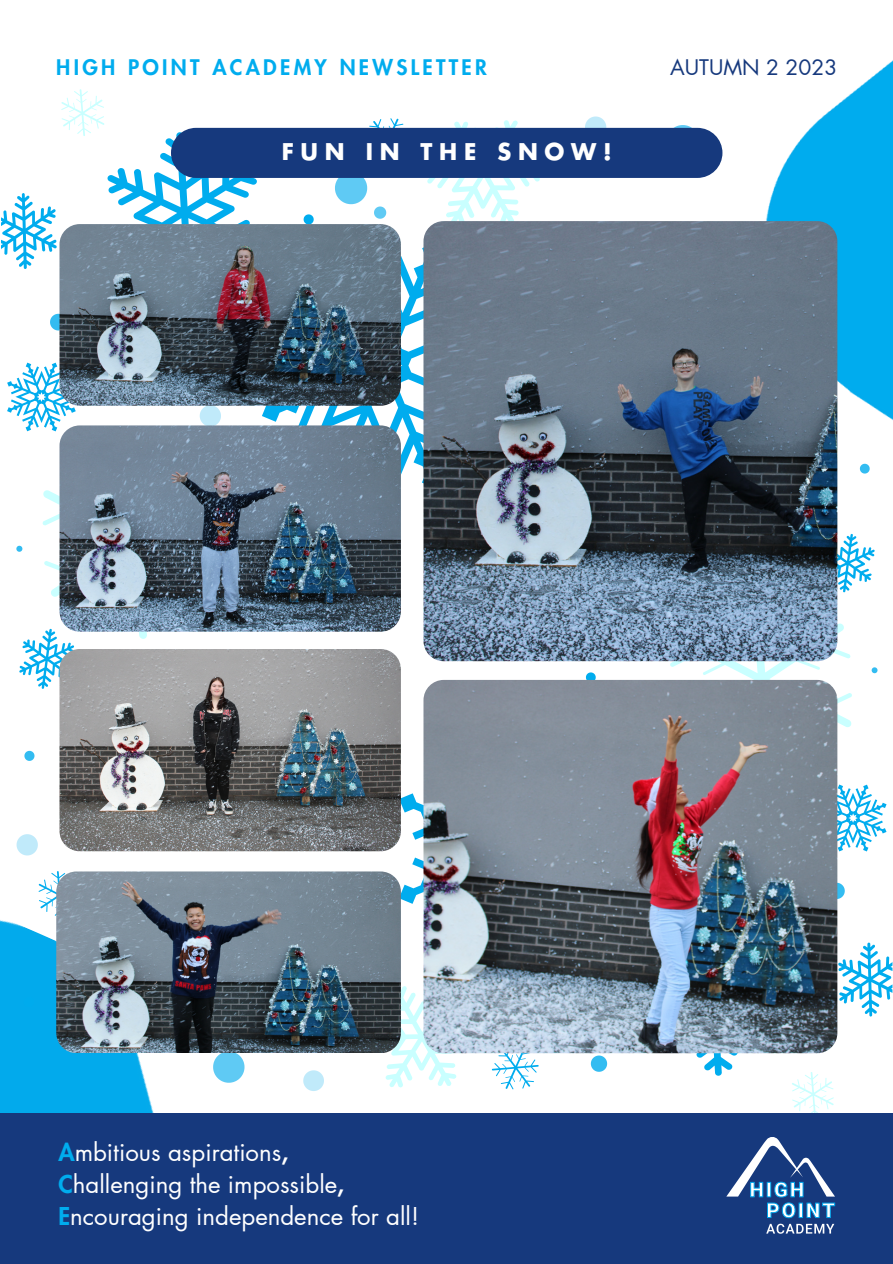
<style>
.page{position:relative;width:893px;height:1264px;background:#fff}
.page>*{position:absolute;margin:0;border:0;box-sizing:border-box;transform-origin:0 0}
.t1{font:24px/31.5px "Futura LT Pro";color:#fff}
.t2{font:700 22.5px "Futura LT Pro";letter-spacing:.295em;color:#fff}
.t3{font:800 21px "Futura LT Pro";letter-spacing:.16em;color:#00acee}
.t4{font:21px "Futura LT Pro";color:#16397d}
.s1{font-weight:800;color:#00acee}
.s2{font-weight:800}
</style>
<div class="page">
<img style="left:766px;top:61px;width:126px;height:432px">
<img style="left:0;top:840px;width:272px;height:273px">
<svg style="left:837px;top:311px;width:18px;height:45px"></svg>
<svg style="left:492px;top:1053px;width:46px;height:36px"></svg>
<svg style="left:586px;top:672px;width:9px;height:8px"></svg>
<svg style="left:859px;top:464px;width:10px;height:9px"></svg>
<svg style="left:860px;top:224px;width:10px;height:10px"></svg>
<svg style="left:303px;top:1070px;width:21px;height:21px"></svg>
<svg style="left:590px;top:1055px;width:17px;height:16px"></svg>
<svg style="left:856px;top:372px;width:21px;height:20px"></svg>
<svg style="left:213px;top:1052px;width:31px;height:30px"></svg>
<svg style="left:639px;top:919px;width:253px;height:194px"></svg>
<svg style="left:363px;top:985px;width:119px;height:102px"></svg>
<svg style="left:399px;top:729px;width:24px;height:239px"></svg>
<svg style="left:668px;top:534px;width:218px;height:365px"></svg>
<div style="left:0;top:1113px;width:892px;height:150px;background:#16397d"></div>
<svg style="left:726px;top:1137px;width:108px;height:80px"></svg>
<svg style="left:766px;top:1223px;width:68px;height:10px"></svg>
<svg style="left:39px;top:871px;width:33px;height:47px"></svg>
<svg style="left:364px;top:118px;width:48px;height:10px"></svg>
<svg style="left:303px;top:214px;width:11px;height:10px"></svg>
<svg style="left:24px;top:750px;width:10px;height:11px"></svg>
<svg style="left:24px;top:997px;width:10px;height:9px"></svg>
<svg style="left:585px;top:116px;width:21px;height:12px"></svg>
<svg style="left:17px;top:834px;width:21px;height:21px"></svg>
<svg style="left:335px;top:178px;width:32px;height:26px"></svg>
<svg style="left:374px;top:206px;width:12px;height:13px"></svg>
<svg style="left:666px;top:125px;width:32px;height:3px"></svg>
<svg style="left:1px;top:90px;width:259px;height:179px"></svg>
<svg style="left:423px;top:120px;width:122px;height:104px"></svg>
<svg style="left:262px;top:242px;width:161px;height:246px"></svg>
<svg style="left:7px;top:314px;width:224px;height:375px"></svg>
<img style="left:59px;top:649px;width:341px;height:202px;border-radius:20px">
<img style="left:56px;top:871px;width:344px;height:181px;border-radius:20px">
<img style="left:59px;top:224px;width:341px;height:181px;border-radius:20px">
<img style="left:59px;top:425px;width:341px;height:206px;border-radius:20px">
<img style="left:423px;top:221px;width:414px;height:440px;border-radius:20px">
<img style="left:423px;top:680px;width:414px;height:373px;border-radius:20px">
<div style="left:171px;top:128px;width:551px;height:50px;background:#16397d;border-radius:25px"></div>
<p class="t3" style="left:56px;top:57px;width:432px">HIGH POINT ACADEMY NEWSLETTER</p>
<p class="t4" style="left:670px;top:57px;width:169px">AUTUMN 2 2023</p>
<p class="t2" style="left:282px;top:141px;width:331px">FUN IN THE SNOW!</p>
<p class="t1" style="left:58px;top:1137px;width:231px"><span class="s1">A</span>mbitious aspirations<span class="s2">,</span></p>
<p class="t1" style="left:58px;top:1169px;width:362px"><span class="s1">C</span>hallenging the impossible<span class="s2">,<br></span><span class="s1">E</span>ncouraging independence for all!</p>
</div>
